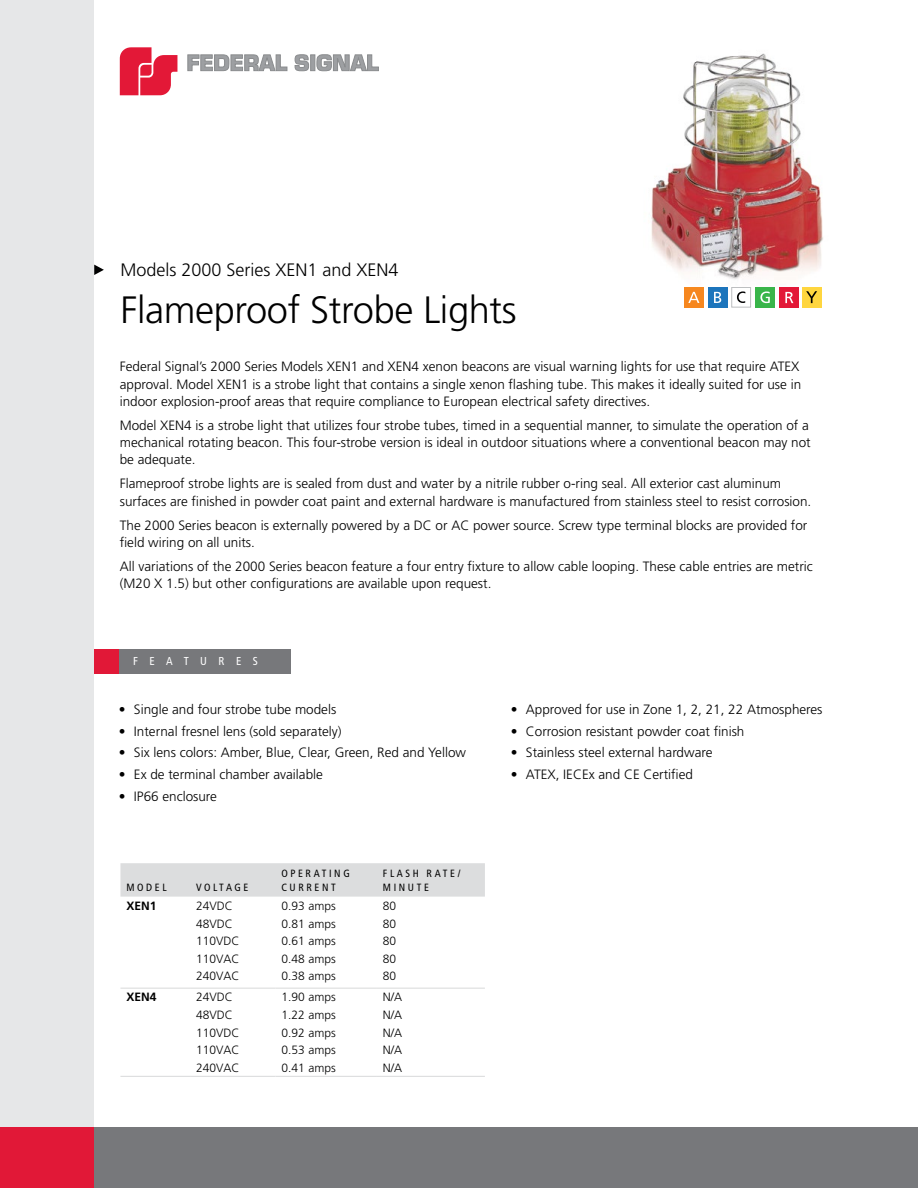
<style>
.page{position:relative;width:918px;height:1188px;background:#fff}
.page>*{position:absolute;margin:0;border:0;box-sizing:border-box;transform-origin:0 0}
.t1{font:300 38.1px "Frutiger LT Std";letter-spacing:-.01em;color:#000}
.t2{font:300 18px "Frutiger LT Std";color:#000}
.t3{font:300 13.5px/17.2px "Frutiger LT Std";color:#000}
.t4{font:300 12px "Frutiger LT Std";color:#000}
.t5{font:700 12px "Frutiger LT Std";color:#000}
.t6{font:condensed 11.55px "Frutiger LT Std";letter-spacing:1em;color:#fff}
.t7{font:condensed 10.5px/13.5px "Frutiger LT Std";letter-spacing:.25em;color:#000}
.t8{font:condensed 10.5px "Frutiger LT Std";letter-spacing:.23em;color:#000}
</style>
<div class="page">
<div style="left:0;top:0;width:94px;height:1188px;background:#e6e7e8"></div>
<div style="left:0;top:1127px;width:94px;height:61px;background:#e11837"></div>
<svg style="left:188px;top:55px;width:99px;height:16px"></svg>
<svg style="left:295px;top:54px;width:14px;height:17px"></svg>
<hr style="left:311px;top:55px;width:4px;height:16px;background:#9d9fa2">
<svg style="left:317px;top:54px;width:62px;height:17px"></svg>
<svg style="left:120px;top:47px;width:57px;height:48px"></svg>
<div style="left:94px;top:1127px;width:824px;height:61px;background:#77787b"></div>
<img style="left:651px;top:53px;width:172px;height:255px">
<div style="left:94px;top:649px;width:26px;height:25px;background:#e11837"></div>
<div style="left:119px;top:649px;width:172px;height:25px;background:#77787b"></div>
<svg style="left:94px;top:265px;width:10px;height:10px"></svg>
<div style="left:120px;top:863px;width:365px;height:34px;background:#dcddde"></div>
<hr style="left:120px;top:1076px;width:70px;height:1px;background:#dcddde">
<hr style="left:190px;top:1076px;width:85px;height:1px;background:#dcddde">
<hr style="left:275px;top:1076px;width:102px;height:1px;background:#dcddde">
<hr style="left:377px;top:1076px;width:108px;height:1px;background:#dcddde">
<hr style="left:120px;top:988px;width:70px;height:1px;background:#dcddde">
<hr style="left:190px;top:988px;width:85px;height:1px;background:#dcddde">
<hr style="left:275px;top:988px;width:102px;height:1px;background:#dcddde">
<hr style="left:377px;top:988px;width:108px;height:1px;background:#dcddde">
<div style="left:779px;top:287px;width:19px;height:20px;background:#e31837"></div>
<svg style="left:785px;top:292px;width:8px;height:11px"></svg>
<div style="left:708px;top:287px;width:19px;height:20px;background:#1c75bc"></div>
<div style="left:684px;top:287px;width:19px;height:20px;background:#f6871f"></div>
<div style="left:802px;top:287px;width:19px;height:20px;background:#ffd63f"></div>
<div style="left:756px;top:287px;width:19px;height:20px;background:#39b54a"></div>
<svg style="left:714px;top:292px;width:7px;height:11px"></svg>
<svg style="left:688px;top:292px;width:11px;height:11px"></svg>
<svg style="left:760px;top:292px;width:10px;height:11px"></svg>
<div style="left:732px;top:287px;width:19px;height:20px;background:#fff"></div>
<div style="left:731px;top:287px;width:20px;height:20px;border:1px solid #bcbec0"></div>
<svg style="left:737px;top:291px;width:8px;height:12px"></svg>
<svg style="left:806px;top:291px;width:11px;height:12px"></svg>
<h2 class="t2" style="left:120px;top:260px;width:280px">Models 2000 Series XEN1 and XEN4</h2>
<h1 class="t1" style="left:120px;top:288px;width:398px">Flameproof Strobe Lights</h1>
<p class="t3" style="left:120px;top:358px;width:683px">Federal Signal’s 2000 Series Models XEN1 and XEN4 xenon beacons are visual warning lights for use that require ATEX approval. Model XEN1 is a strobe light that contains a single xenon flashing tube. This makes it ideally suited for use in indoor explosion-proof areas that require compliance to European electrical safety directives.</p>
<p class="t3" style="left:120px;top:417px;width:692px">Model XEN4 is a strobe light that utilizes four strobe tubes, timed in a sequential manner, to simulate the operation of a mechanical rotating beacon. This four-strobe version is ideal in outdoor situations where a conventional beacon may not be adequate.</p>
<p class="t3" style="left:120px;top:475px;width:693px">Flameproof strobe lights are is sealed from dust and water by a nitrile rubber o-ring seal. All exterior cast aluminum surfaces are finished in powder coat paint and external hardware is manufactured from stainless steel to resist corrosion.</p>
<p class="t3" style="left:120px;top:517px;width:689px">The 2000 Series beacon is externally powered by a DC or AC power source. Screw type terminal blocks are provided for field wiring on all units.</p>
<p class="t3" style="left:120px;top:558px;width:695px">All variations of the 2000 Series beacon feature a four entry fixture to allow cable looping. These cable entries are metric (M20 X 1.5) but other configurations are available upon request.</p>
<p class="t6" style="left:133px;top:654px;width:126px">FEATURES</p>
<p class="t3" style="left:119px;top:701px;width:219px">• Single and four strobe tube models</p>
<p class="t3" style="left:119px;top:723px;width:224px">• Internal fresnel lens (sold separately)</p>
<p class="t3" style="left:119px;top:744px;width:349px">• Six lens colors: Amber, Blue, Clear, Green, Red and Yellow</p>
<p class="t3" style="left:119px;top:766px;width:205px">• Ex de terminal chamber available</p>
<p class="t3" style="left:119px;top:788px;width:100px">• IP66 enclosure</p>
<p class="t7" style="left:126px;top:880px;width:42px">MODEL</p>
<p class="t8" style="left:196px;top:881px;width:54px">VOLTAGE</p>
<p class="t7" style="left:281px;top:867px;width:70px">OPERATING<br>CURRENT</p>
<p class="t7" style="left:383px;top:867px;width:79px">FLASH RATE/<br>MINUTE</p>
<p class="t5" style="left:126px;top:899px;width:32px">XEN1</p>
<p class="t4" style="left:196px;top:899px;width:38px">24VDC</p>
<p class="t4" style="left:281px;top:899px;width:56px">0.93 amps</p>
<p class="t4" style="left:383px;top:899px;width:15px">80</p>
<p class="t4" style="left:196px;top:917px;width:38px">48VDC</p>
<p class="t4" style="left:281px;top:917px;width:56px">0.81 amps</p>
<p class="t4" style="left:383px;top:917px;width:15px">80</p>
<p class="t4" style="left:196px;top:934px;width:45px">110VDC</p>
<p class="t4" style="left:281px;top:934px;width:56px">0.61 amps</p>
<p class="t4" style="left:383px;top:934px;width:15px">80</p>
<p class="t4" style="left:196px;top:952px;width:45px">110VAC</p>
<p class="t4" style="left:281px;top:952px;width:56px">0.48 amps</p>
<p class="t4" style="left:383px;top:952px;width:15px">80</p>
<p class="t4" style="left:196px;top:970px;width:45px">240VAC</p>
<p class="t4" style="left:281px;top:970px;width:56px">0.38 amps</p>
<p class="t4" style="left:383px;top:970px;width:15px">80</p>
<p class="t5" style="left:126px;top:990px;width:32px">XEN4</p>
<p class="t4" style="left:196px;top:991px;width:38px">24VDC</p>
<p class="t4" style="left:281px;top:991px;width:56px">1.90 amps</p>
<p class="t4" style="left:383px;top:991px;width:21px">N/A</p>
<p class="t4" style="left:196px;top:1008px;width:38px">48VDC</p>
<p class="t4" style="left:281px;top:1008px;width:56px">1.22 amps</p>
<p class="t4" style="left:383px;top:1008px;width:21px">N/A</p>
<p class="t4" style="left:196px;top:1026px;width:45px">110VDC</p>
<p class="t4" style="left:281px;top:1026px;width:56px">0.92 amps</p>
<p class="t4" style="left:383px;top:1026px;width:21px">N/A</p>
<p class="t4" style="left:196px;top:1043px;width:45px">110VAC</p>
<p class="t4" style="left:281px;top:1043px;width:56px">0.53 amps</p>
<p class="t4" style="left:383px;top:1043px;width:21px">N/A</p>
<p class="t4" style="left:196px;top:1061px;width:45px">240VAC</p>
<p class="t4" style="left:281px;top:1061px;width:56px">0.41 amps</p>
<p class="t4" style="left:383px;top:1061px;width:21px">N/A</p>
<p class="t3" style="left:511px;top:701px;width:313px">• Approved for use in Zone 1, 2, 21, 22 Atmospheres</p>
<p class="t3" style="left:511px;top:723px;width:235px">• Corrosion resistant powder coat finish</p>
<p class="t3" style="left:511px;top:744px;width:203px">• Stainless steel external hardware</p>
<p class="t3" style="left:511px;top:766px;width:184px">• ATEX, IECEx and CE Certified</p>
</div>
